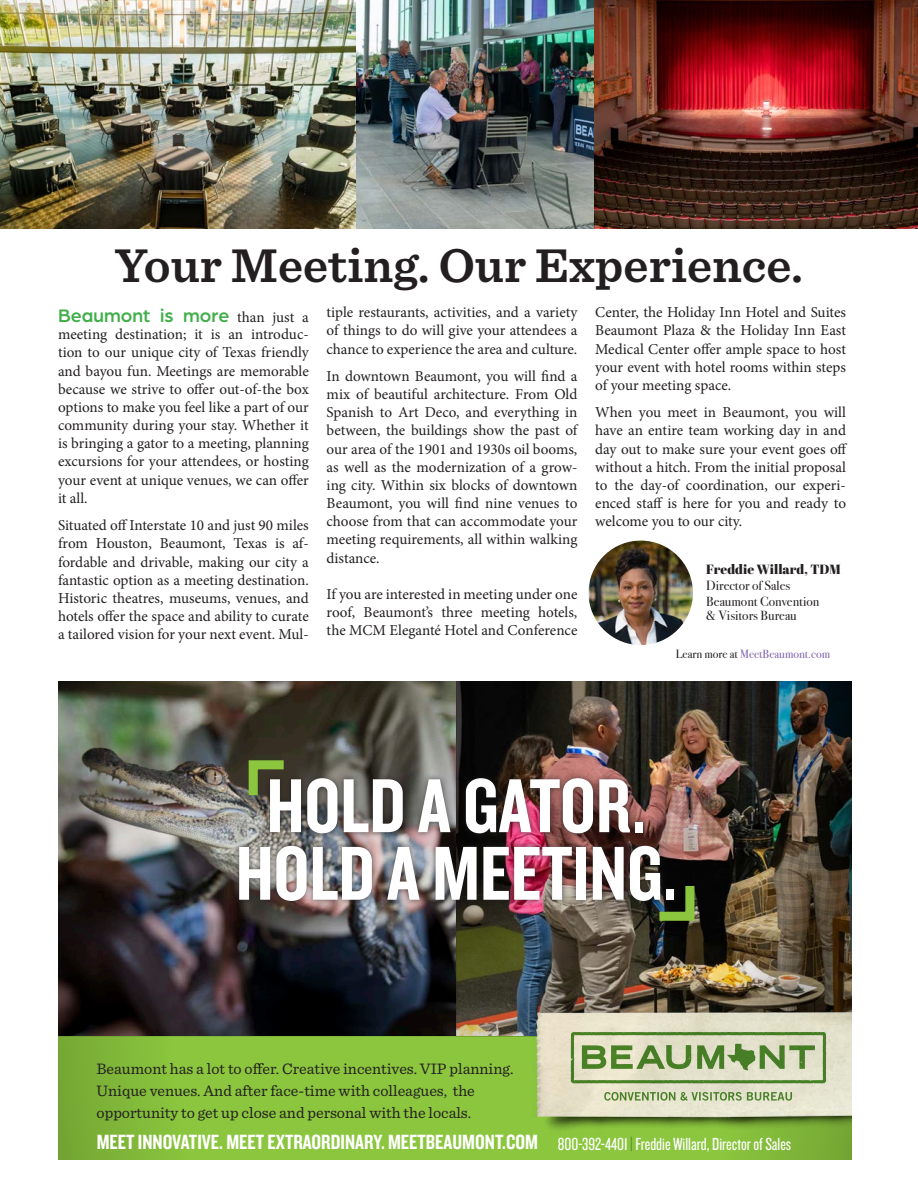
<style>
.page{position:relative;width:918px;height:1188px;background:#fff}
.page>*{position:absolute;margin:0;border:0;box-sizing:border-box;transform-origin:0 0}
.t1{font:79.35px "Knockout HTF49 Liteweight";color:#fff}
.t2{font:600 49.5px "Sentinel";color:#231f20}
.t3{font:21.45px "Knockout HTF49 Liteweight";color:#fff}
.t4{font:500 19.35px "Arboria";color:#40ae49}
.t5{font:15.9px/22.2px "Sentinel";color:#231f20}
.t6{font:15.15px/18.1px "Minion Pro";letter-spacing:-.005em;color:#231f20;text-align:justify}
.t7{font:13.35px "Bodoni Svty Two ITCTT";color:#231f20}
.t8{font:13.35px "Abril Fatface";color:#231f20}
.t9{font:11.85px "Bodoni Svty Two ITCTT";color:#7e62ab}
.s1{font-family:"Minion Pro";font-weight:400;font-size:15.15px;color:#231f20}
.s2{color:#231f20}
.s3{font-family:"Knockout HTF28 Junior Featherwt";font-size:18.15px}
.s4{font-family:"Knockout HTF28 Junior Featherwt";font-size:18.15px;color:#509030}
</style>
<div class="page">
<img style="left:0;top:0;width:357px;height:229px">
<img style="left:594px;top:0;width:324px;height:229px">
<img style="left:357px;top:0;width:237px;height:229px">
<img style="left:589px;top:541px;width:104px;height:104px">
<svg style="left:58px;top:1036px;width:452px;height:124px;background:#87c13c"></svg>
<img style="left:456px;top:682px;width:395px;height:354px">
<img style="left:58px;top:682px;width:398px;height:354px">
<img style="left:510px;top:967px;width:341px;height:193px">
<svg style="left:571px;top:1032px;width:255px;height:51px;background:#aebf92"></svg>
<svg style="left:604px;top:1092px;width:188px;height:9px;background:#a6bb8a"></svg>
<div style="left:233px;top:840px;width:447px;height:67px;background:#231f20;opacity:.75"></div>
<svg style="left:244px;top:756px;width:49px;height:48px"></svg>
<svg style="left:650px;top:877px;width:49px;height:48px;background:#344323"></svg>
<div style="left:264px;top:772px;width:385px;height:68px;background:#231f20;opacity:.75"></div>
<p class="t2" style="left:115px;top:227px;width:690px">Your Meeting. Our Experience.</p>
<p class="t4" style="left:58px;top:303px;width:252px">Beaumont is more <span class="s1">than just a</span></p>
<p class="t6" style="left:58px;top:325px;width:252px">meeting destination; it is an introduc&shy;tion to our unique city of Texas friendly and bayou fun. Meetings are memorable because we strive to offer out-of-the box options to make you feel like a part of our community during your stay. Whether it is bringing a gator to a meeting, planning excursions for your attendees, or hosting your event at unique venues, we can offer it all.</p>
<p class="t6" style="left:58px;top:516px;width:252px">Situated off Interstate 10 and just 90 miles from Houston, Beaumont, Texas is af&shy;fordable and drivable, making our city a fantastic option as a meeting destination.<br>Historic theatres, museums, venues, and hotels offer the space and ability to curate a tailored vision for your next event. Mul-</p>
<p class="t6" style="left:327px;top:303px;width:252px">tiple restaurants, activities, and a variety of things to do will give your attendees a chance to experience the area and culture.</p>
<p class="t6" style="left:327px;top:367px;width:252px">In downtown Beaumont, you will find a mix of beautiful architecture. From Old Spanish to Art Deco, and everything in between, the buildings show the past of our area of the 1901 and 1930s oil booms, as well as the modernization of a grow&shy;ing city. Within six blocks of downtown Beaumont, you will find nine venues to choose from that can accommodate your meeting requirements, all within walking distance.</p>
<p class="t6" style="left:327px;top:585px;width:252px">If you are interested in meeting under one roof, Beaumont’s three meeting hotels, the MCM Eleganté Hotel and Conference</p>
<p class="t6" style="left:595px;top:303px;width:252px">Center, the Holiday Inn Hotel and Suites Beaumont Plaza &amp; the Holiday Inn East Medical Center offer ample space to host your event with hotel rooms within steps of your meeting space.</p>
<p class="t6" style="left:595px;top:403px;width:254px">When you meet in Beaumont, you will have an entire team working day in and day out to make sure your event goes off without a hitch. From the initial proposal to the day-of coordination, our experi&shy;enced staff is here for you and ready to welcome you to our city.</p>
<p class="t8" style="left:706px;top:560px;width:136px">Freddie Willard, TDM</p>
<p class="t7" style="left:706px;top:575px;width:85px">Director of Sales</p>
<p class="t7" style="left:706px;top:591px;width:114px">Beaumont Convention</p>
<p class="t7" style="left:706px;top:604px;width:92px">&amp; Visitors Bureau</p>
<p class="t9" style="left:676px;top:644px;width:156px"><span class="s2">Learn more at</span> MeetBeaumont.com</p>
<p class="t1" style="left:267px;top:765px;width:381px">HOLD A GATOR.</p>
<p class="t1" style="left:236px;top:833px;width:442px">HOLD A MEETING.</p>
<p class="t5" style="left:97px;top:1056px;width:418px">Beaumont has a lot to offer. Creative incentives. VIP planning.<br>Unique venues. And after face-time with colleagues, the opportunity to get up close and personal with the locals.</p>
<p class="t3" style="left:97px;top:1131px;width:696px">MEET INNOVATIVE. MEET EXTRAORDINARY. MEETBEAUMONT.COM <span class="s3">800-392-4401</span> <span class="s4">|</span> <span class="s3">Freddie Willard, Director of Sales</span></p>
</div>
